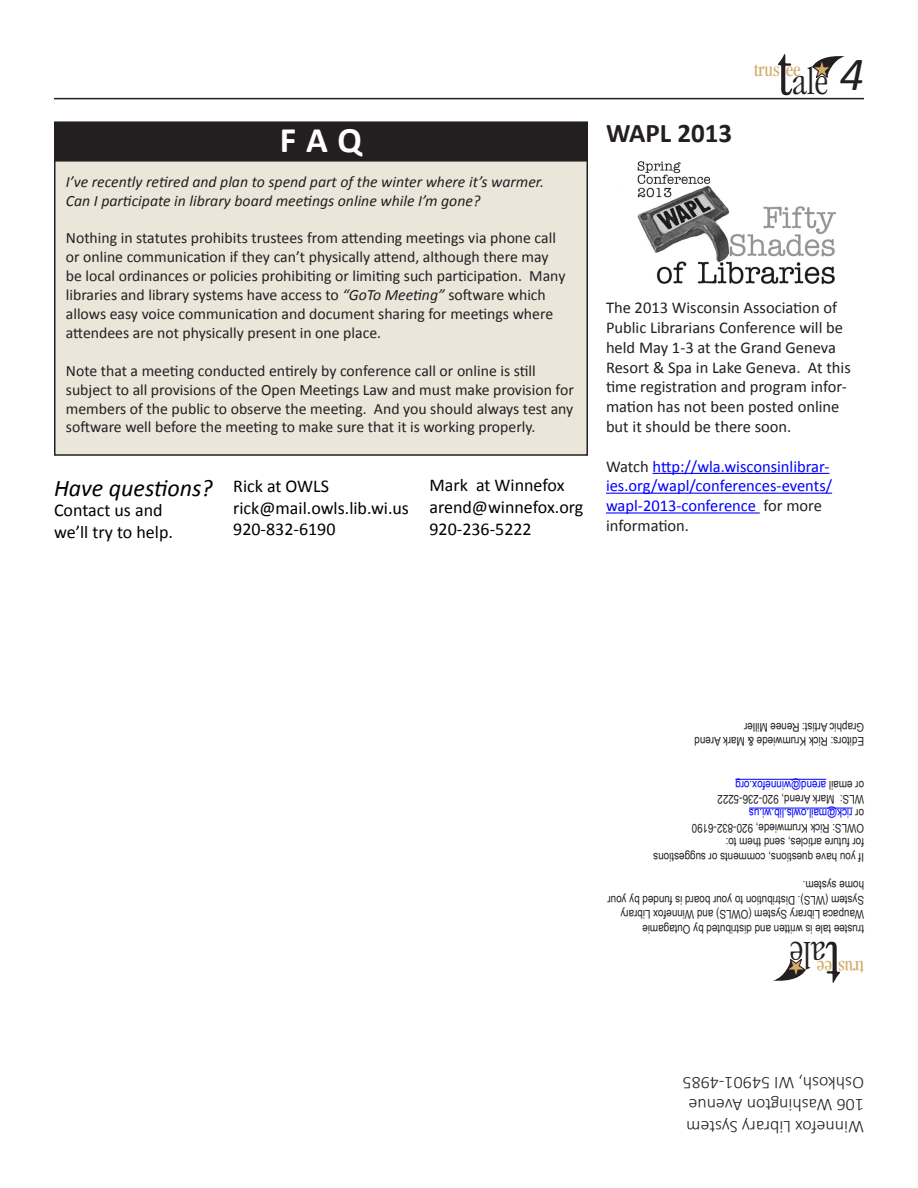
<style>
.page{position:relative;width:918px;height:1188px;background:#fff}
.page>*{position:absolute;margin:0;border:0;box-sizing:border-box;transform-origin:0 0}
.t1{font:italic 48px "Calibri";color:#231f20}
.t2{font:300 condensed 39px "Garamond";color:#231f20}
.Body_Text_Indent{font:700 36px "Calibri";color:#fff}
.t3{font:700 27px "Calibri";color:#231f20}
.t4{font:italic 24px "Calibri";color:#000}
.t5{font:condensed 20.55px "Garamond";color:#d2ab66;scale:.93 1}
.t6{font:18px/21.6px "Calibri";color:#000}
.t7{font:300 18px "Calibri";color:#231f20}
.t8{font:16.5px/19.8px "Calibri";color:#231f20}
.t9{font:16.5px/19.8px "Calibri";color:#00f}
.t10{font:15.75px/18.9px "Calibri";color:#231f20}
.t11{font:italic 15.75px "Calibri";color:#231f20}
.t12{font:12px/14.4px "Arial Narrow";color:#231f20}
.t13{font:12px "Arial Narrow";color:#00f}
.s1{font-style:italic}
.s2{font-size:68.7px}
.s3{color:#231f20}
</style>
<div class="page">
<hr style="left:54px;top:98px;width:810px;height:1px;background:#231f20">
<svg style="left:812px;top:56px;width:33px;height:22px"></svg>
<hr style="left:749px;top:808px;width:104px;height:1px;background:#00f">
<hr style="left:735px;top:779px;width:91px;height:1px;background:#00f">
<svg style="left:773px;top:959px;width:33px;height:22px"></svg>
<div style="left:55px;top:122px;width:532px;height:333px;background:#ebe6da"></div>
<div style="left:55px;top:123px;width:532px;height:38px;background:#231f20"></div>
<div style="left:54px;top:122px;width:534px;height:40px;border:2px solid #231f20"></div>
<hr style="left:653px;top:473px;width:177px;height:1px;background:#00f">
<hr style="left:606px;top:493px;width:226px;height:1px;background:#00f">
<hr style="left:606px;top:512px;width:154px;height:2px;background:#00f">
<img style="left:637px;top:162px;width:198px;height:121px">
<p class="Body_Text_Indent" style="left:280px;top:118px;width:84px">F A Q</p>
<p class="t11" style="left:66px;top:172px;width:480px">I’ve recently retired and plan to spend part of the winter where it’s warmer.</p>
<p class="t11" style="left:66px;top:191px;width:416px">Can I participate in library board meetings online while I’m gone?</p>
<p class="t10" style="left:66px;top:228px;width:501px">Nothing in statutes prohibits trustees from attending meetings via phone call or online communication if they can’t physically attend, although there may be local ordinances or policies prohibiting or limiting such participation. Many libraries and library systems have access to <span class="s1">“GoTo Meeting”</span> software which allows easy voice communication and document sharing for meetings where attendees are not physically present in one place.</p>
<p class="t10" style="left:66px;top:360px;width:509px">Note that a meeting conducted entirely by conference call or online is still subject to all provisions of the Open Meetings Law and must make provision for members of the public to observe the meeting. And you should always test any software well before the meeting to make sure that it is working properly.</p>
<p class="t4" style="left:54px;top:473px;width:160px">Have questions?</p>
<p class="t6" style="left:429px;top:474px;width:137px">Mark at Winnefox</p>
<p class="t6" style="left:429px;top:495px;width:155px">arend@winnefox.org</p>
<p class="t6" style="left:429px;top:517px;width:104px">920-236-5222</p>
<p class="t6" style="left:233px;top:475px;width:97px">Rick at OWLS</p>
<p class="t6" style="left:233px;top:496px;width:177px">rick@mail.owls.lib.wi.us</p>
<p class="t6" style="left:233px;top:518px;width:104px">920-832-6190</p>
<p class="t6" style="left:54px;top:499px;width:121px">Contact us and we’ll try to help.</p>
<p class="t3" style="left:606px;top:116px;width:128px">WAPL 2013</p>
<p class="t2" style="left:777px;top:61px;width:53px"><span class="s2">t</span>ale</p>
<p class="t5" style="left:754px;top:58px;width:52px">trus ee</p>
<p class="t1" style="left:840px;top:44px;width:26px">4</p>
<p class="t8" style="left:606px;top:297px;width:246px">The 2013 Wisconsin Association of Public Librarians Conference will be held May 1-3 at the Grand Geneva Resort &amp; Spa in Lake Geneva. At this time registration and program infor&shy;mation has not been posted online but it should be there soon.</p>
<p class="t9" style="left:606px;top:455px;width:228px"><span class="s3">Watch</span> http://wla.wisconsinlibrar&shy;ies.org/wapl/conferences-events/ wapl-2013-conference <span class="s3">for more information.</span></p>
<p class="t12" style="left:864px;top:735px;width:121px;rotate:-180deg">Graphic Artist: Renee Miller</p>
<p class="t12" style="left:864px;top:749px;width:171px;rotate:-180deg">Editors: Rick Krumwiede &amp; Mark Arend</p>
<p class="t13" style="left:864px;top:794px;width:130px;rotate:-180deg"><span class="s3">or email</span> arend@winnefox.org</p>
<p class="t12" style="left:864px;top:807px;width:148px;rotate:-180deg">WLS: Mark Arend, 920-236-5222</p>
<p class="t13" style="left:864px;top:822px;width:116px;rotate:-180deg"><span class="s3">or</span> rick@mail.owls.lib.wi.us</p>
<p class="t12" style="left:864px;top:836px;width:174px;rotate:-180deg">OWLS: Rick Krumwiede, 920-832-6190</p>
<p class="t12" style="left:864px;top:850px;width:140px;rotate:-180deg">for future articles, send them to:</p>
<p class="t12" style="left:864px;top:864px;width:212px;rotate:-180deg">If you have questions, comments or suggestions</p>
<p class="t12" style="left:864px;top:936px;width:258px;rotate:-180deg">trustee tale is written and distributed by Outagamie Waupaca Library System (OWLS) and Winnefox Library System (WLS). Distribution to your board is funded by your home system.</p>
<p class="t2" style="left:841px;top:976px;width:53px;rotate:-180deg">ale<span class="s2">t</span></p>
<p class="t5" style="left:864px;top:979px;width:52px;rotate:-180deg">trus ee</p>
<p class="t7" style="left:864px;top:1094px;width:183px;rotate:-180deg">Oshkosh, WI 54901-4985</p>
<p class="t7" style="left:864px;top:1116px;width:177px;rotate:-180deg">106 Washington Avenue</p>
<p class="t7" style="left:864px;top:1138px;width:179px;rotate:-180deg">Winnefox Library System</p>
</div>
